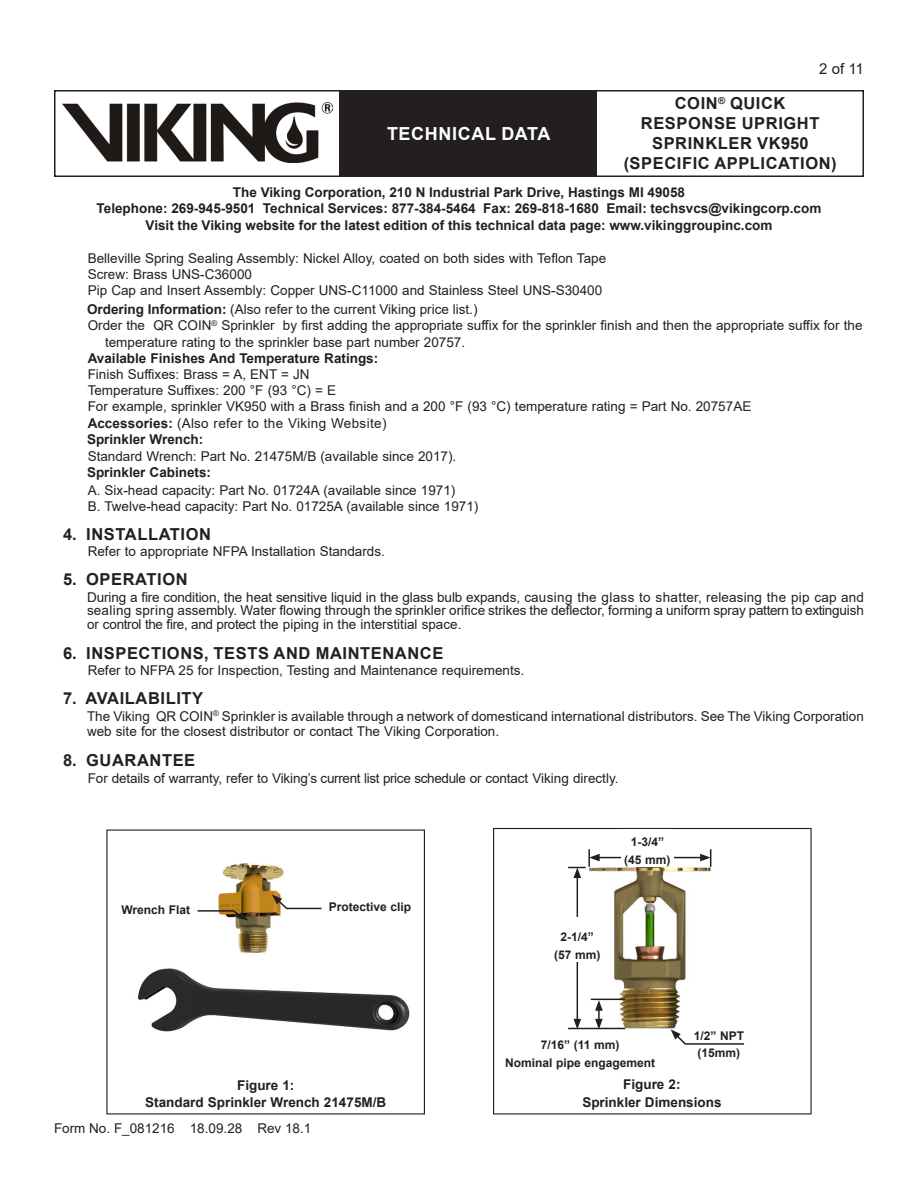
<style>
.page{position:relative;width:918px;height:1188px;background:#fff}
.page>*{position:absolute;margin:0;border:0;box-sizing:border-box;transform-origin:0 0}
.t1{font:700 18px "Arial";letter-spacing:.035em;color:#fff}
.Heading{font:700 16.5px/19.8px "Arial";letter-spacing:.035em;color:#231f20;text-align:center}
.t2{font:15px "Arial";color:#231f20}
.Technical_Data{font:13.5px/16.2px "Arial";color:#231f20}
.Body_Text{font:13.5px/13.5px "Arial";color:#231f20;text-align:justify}
.Technical_Data-2{font:700 13.5px/16.2px "Arial";color:#231f20;text-align:center}
.Heading_2{font:13.5px "Arial";color:#231f20}
.Center-Bold{font:700 13.5px "Arial";color:#231f20}
.Technical_Data-3{font:13.5px "Arial";letter-spacing:.025em;color:#231f20}
.Body_Text-2{font:700 13.5px "Arial";color:#231f20}
.Center_-_Bold{font:700 13.5px "Arial";color:#231f20}
.Center_-_Bold-2{font:700 12px "Arial";color:#231f20}
.s1{font-weight:700}
</style>
<div class="page">
<div style="left:54px;top:90px;width:810px;height:87px;border:2px solid #231f20"></div>
<div style="left:340px;top:91px;width:257px;height:85px;background:#231f20"></div>
<img style="left:63px;top:102px;width:269px;height:60px">
<img style="left:138px;top:863px;width:272px;height:169px">
<svg style="left:196px;top:909px;width:52px;height:12px"></svg>
<svg style="left:272px;top:894px;width:51px;height:16px"></svg>
<img style="left:570px;top:849px;width:142px;height:181px">
<div style="left:493px;top:828px;width:319px;height:286px;border:1px solid #231f20"></div>
<hr style="left:568px;top:1028px;width:57px;height:1px;background:#231f20">
<hr style="left:591px;top:999px;width:34px;height:1px;background:#231f20">
<hr style="left:597px;top:857px;width:105px;height:1px;background:#231f20">
<svg style="left:700px;top:849px;width:11px;height:18px"></svg>
<hr style="left:577px;top:876px;width:1px;height:145px;background:#231f20">
<svg style="left:568px;top:849px;width:32px;height:29px"></svg>
<svg style="left:573px;top:1019px;width:8px;height:9px"></svg>
<svg style="left:595px;top:1000px;width:8px;height:28px"></svg>
<svg style="left:671px;top:1029px;width:73px;height:16px"></svg>
<div style="left:551px;top:917px;width:53px;height:44px;background:#fff"></div>
<div style="left:621px;top:830px;width:53px;height:37px;background:#fff"></div>
<h1 class="t1" style="left:387px;top:121px;width:165px">TECHNICAL DATA</h1>
<p class="t2" style="left:819px;top:59px;width:46px">2 of 11</p>
<p class="Heading" style="left:624px;top:94px;width:214px">COIN<sup>®</sup> QUICK<br>RESPONSE UPRIGHT<br>SPRINKLER VK950 (SPECIFIC APPLICATION)</p>
<p class="Technical_Data-2" style="left:97px;top:184px;width:726px">The Viking Corporation, 210 N Industrial Park Drive, Hastings MI 49058<br>Telephone: 269-945-9501 Technical Services: 877-384-5464 Fax: 269-818-1680 Email: techsvcs@vikingcorp.com<br>Visit the Viking website for the latest edition of this technical data page: www.vikinggroupinc.com</p>
<p class="Technical_Data" style="left:88px;top:250px;width:520px">Belleville Spring Sealing Assembly: Nickel Alloy, coated on both sides with Teflon Tape</p>
<p class="Technical_Data" style="left:88px;top:266px;width:166px">Screw: Brass UNS-C36000</p>
<p class="Technical_Data" style="left:88px;top:282px;width:516px">Pip Cap and Insert Assembly: Copper UNS-C11000 and Stainless Steel UNS-S30400</p>
<p class="Heading_2" style="left:87px;top:300px;width:392px"><span class="s1">Ordering Information:</span> (Also refer to the current Viking price list.)</p>
<p class="Technical_Data" style="left:105px;top:317px;width:759px;text-indent:-17px">Order the QR COIN<sup>®</sup> Sprinkler by first adding the appropriate suffix for the sprinkler finish and then the appropriate suffix for the temperature rating to the sprinkler base part number 20757.</p>
<p class="Technical_Data-2" style="left:88px;top:350px;width:292px">Available Finishes And Temperature Ratings:</p>
<p class="Technical_Data" style="left:88px;top:366px;width:223px">Finish Suffixes: Brass = A, ENT = JN</p>
<p class="Technical_Data" style="left:88px;top:382px;width:250px">Temperature Suffixes: 200 °F (93 °C) = E</p>
<p class="Technical_Data" style="left:88px;top:398px;width:665px">For example, sprinkler VK950 with a Brass finish and a 200 °F (93 °C) temperature rating = Part No. 20757AE</p>
<p class="Technical_Data-3" style="left:88px;top:414px;width:300px"><span class="s1">Accessories:</span> (Also refer to the Viking Website)</p>
<p class="Body_Text-2" style="left:87px;top:430px;width:118px">Sprinkler Wrench:</p>
<p class="Technical_Data" style="left:88px;top:448px;width:370px">Standard Wrench: Part No. 21475M/B (available since 2017).</p>
<p class="Body_Text-2" style="left:87px;top:463px;width:126px">Sprinkler Cabinets:</p>
<p class="Technical_Data" style="left:88px;top:482px;width:369px">A. Six-head capacity: Part No. 01724A (available since 1971)</p>
<p class="Technical_Data" style="left:88px;top:499px;width:392px">B. Twelve-head capacity: Part No. 01725A (available since 1971)</p>
<p class="Heading" style="left:63px;top:525px;width:150px">4. INSTALLATION</p>
<p class="Technical_Data" style="left:88px;top:544px;width:299px">Refer to appropriate NFPA Installation Standards.</p>
<p class="Heading" style="left:63px;top:570px;width:126px">5. OPERATION</p>
<p class="Body_Text" style="left:87px;top:590px;width:778px">During a fire condition, the heat sensitive liquid in the glass bulb expands, causing the glass to shatter, releasing the pip cap and sealing spring assembly. Water flowing through the sprinkler orifice strikes the deflector, forming a uniform spray pattern to extinguish or control the fire, and protect the piping in the interstitial space.</p>
<p class="Heading" style="left:63px;top:644px;width:382px">6. INSPECTIONS, TESTS AND MAINTENANCE</p>
<p class="Technical_Data" style="left:88px;top:663px;width:438px">Refer to NFPA 25 for Inspection, Testing and Maintenance requirements.</p>
<p class="Heading" style="left:63px;top:689px;width:142px">7. AVAILABILITY</p>
<p class="Body_Text" style="left:87px;top:709px;width:779px;line-height:15px">The Viking QR COIN<sup>®</sup> Sprinkler is available through a network of domesticand international distributors. See The Viking Corporation web site for the closest distributor or contact The Viking Corporation.</p>
<p class="Heading" style="left:63px;top:751px;width:134px">8. GUARANTEE</p>
<p class="Technical_Data" style="left:88px;top:770px;width:532px">For details of warranty, refer to Viking’s current list price schedule or contact Viking directly.</p>
<p class="Center_-_Bold-2" style="left:121px;top:902px;width:70px">Wrench Flat</p>
<p class="Center_-_Bold-2" style="left:329px;top:899px;width:84px">Protective clip</p>
<p class="Center_-_Bold" style="left:237px;top:1075px;width:59px">Figure 1:</p>
<p class="Center-Bold" style="left:145px;top:1093px;width:242px">Standard Sprinkler Wrench 21475M/B</p>
<p class="Body_Text" style="left:54px;top:1122px;width:259px">Form No. F_081216 18.09.28 Rev 18.1</p>
<p class="Center_-_Bold-2" style="left:631px;top:833px;width:35px">1-3/4”</p>
<p class="Center_-_Bold-2" style="left:624px;top:851px;width:48px">(45 mm)</p>
<p class="Center_-_Bold-2" style="left:561px;top:928px;width:35px">2-1/4”</p>
<p class="Center_-_Bold-2" style="left:554px;top:946px;width:48px">(57 mm)</p>
<p class="Center_-_Bold-2" style="left:541px;top:1036px;width:80px">7/16” (11 mm)</p>
<p class="Center_-_Bold-2" style="left:505px;top:1054px;width:152px">Nominal pipe engagement</p>
<p class="Center_-_Bold-2" style="left:694px;top:1027px;width:52px">1/2” NPT</p>
<p class="Center_-_Bold-2" style="left:698px;top:1045px;width:44px">(15mm)</p>
<p class="Center_-_Bold" style="left:623px;top:1075px;width:59px">Figure 2:</p>
<p class="Center-Bold" style="left:582px;top:1093px;width:141px">Sprinkler Dimensions</p>
</div>
